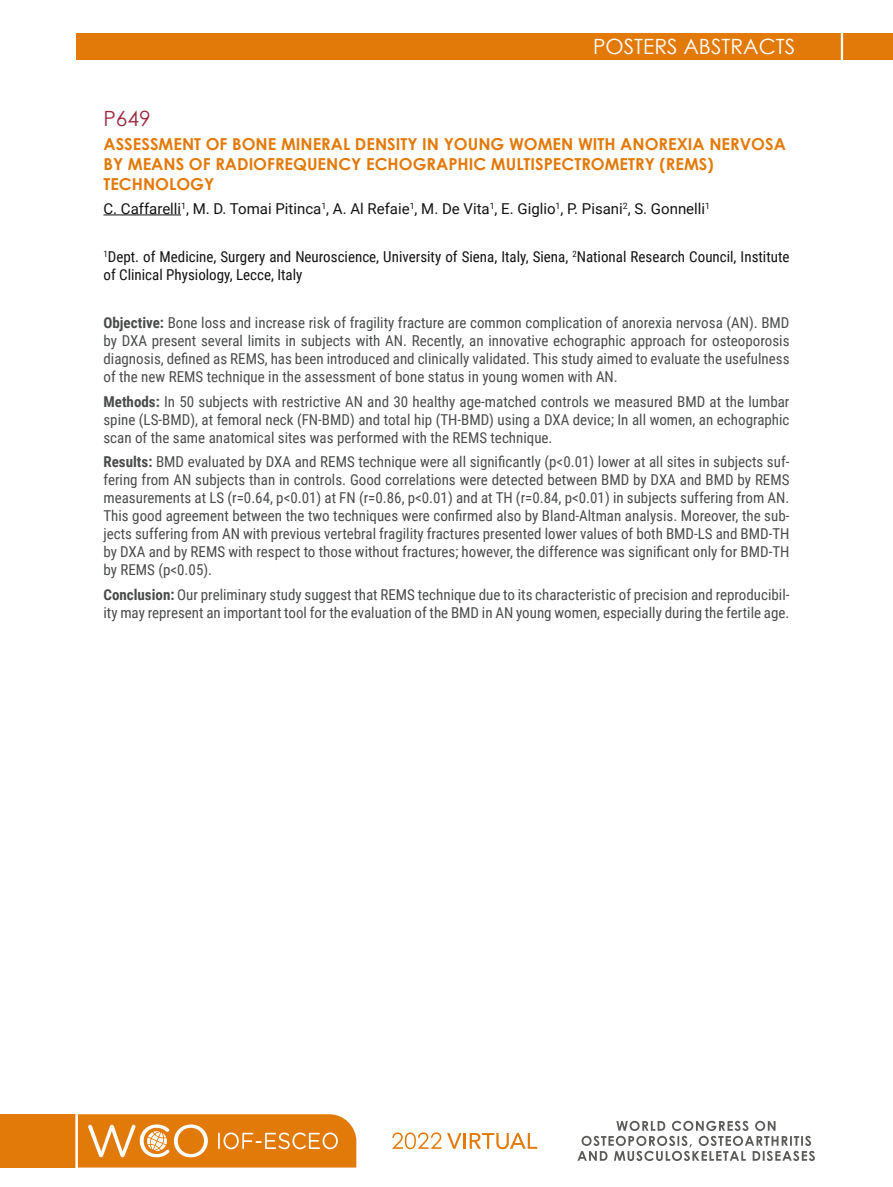
<style>
.page{position:relative;width:893px;height:1187px;background:#fff}
.page>*{position:absolute;margin:0;border:0;box-sizing:border-box;transform-origin:0 0}
.t1{font:21px "Century Gothic";color:#fff}
.t2{font:21px "Century Gothic";color:#9d2b42}
.t3{font:700 16.5px/19.8px "Century Gothic";color:#e27a09}
.t4{font:15px/18px "Roboto Condensed";color:#4a4c4b;text-align:justify}
.t5{font:15px/18px "Roboto Condensed";color:#121212}
.t6{font:15px "Roboto";color:#121212}
.s1{font-weight:700}
</style>
<div class="page">
<div style="left:77px;top:33px;width:816px;height:26px;background:#e27a09"></div>
<hr style="left:841px;top:11px;width:2px;height:70px;background:#fff">
<div style="left:0;top:1114px;width:75px;height:53px;background:#e27a09"></div>
<svg style="left:577px;top:1120px;width:238px;height:40px"></svg>
<svg style="left:78px;top:1114px;width:278px;height:53px;background:#e58b2a"></svg>
<svg style="left:392px;top:1132px;width:145px;height:17px"></svg>
<hr style="left:103px;top:214px;width:78px;height:1px;background:#121212">
<h1 class="t1" style="left:593px;top:32px;width:204px">POSTERS ABSTRACTS</h1>
<h1 class="t2" style="left:103px;top:104px;width:49px">P649</h1>
<p class="t3" style="left:103px;top:134px;width:684px">ASSESSMENT OF BONE MINERAL DENSITY IN YOUNG WOMEN WITH ANOREXIA NERVOSA<br>BY MEANS OF RADIOFREQUENCY ECHOGRAPHIC MULTISPECTROMETRY (REMS)<br>TECHNOLOGY</p>
<p class="t6" style="left:103px;top:198px;width:608px">C. Caffarelli<sup>1</sup>, M. D. Tomai Pitinca<sup>1</sup>, A. Al Refaie<sup>1</sup>, M. De Vita<sup>1</sup>, E. Giglio<sup>1</sup>, P. Pisani<sup>2</sup>, S. Gonnelli<sup>1</sup></p>
<p class="t5" style="left:103px;top:247px;width:687px"><sup>1</sup>Dept. of Medicine, Surgery and Neuroscience, University of Siena, Italy, Siena, <sup>2</sup>National Research Council, Institute of Clinical Physiology, Lecce, Italy</p>
<p class="t4" style="left:103px;top:313px;width:687px"><span class="s1">Objective:</span> Bone loss and increase risk of fragility fracture are common complication of anorexia nervosa (AN). BMD by DXA present several limits in subjects with AN. Recently, an innovative echographic approach for osteoporosis diagnosis, defined as REMS, has been introduced and clinically validated. This study aimed to evaluate the usefulness of the new REMS technique in the assessment of bone status in young women with AN.</p>
<p class="t4" style="left:103px;top:392px;width:687px"><span class="s1">Methods:</span> In 50 subjects with restrictive AN and 30 healthy age-matched controls we measured BMD at the lumbar spine (LS-BMD), at femoral neck (FN-BMD) and total hip (TH-BMD) using a DXA device; In all women, an echographic scan of the same anatomical sites was performed with the REMS technique.</p>
<p class="t4" style="left:103px;top:452px;width:687px"><span class="s1">Results:</span> BMD evaluated by DXA and REMS technique were all significantly (p&lt;0.01) lower at all sites in subjects suf&shy;fering from AN subjects than in controls. Good correlations were detected between BMD by DXA and BMD by REMS measurements at LS (r=0.64, p&lt;0.01) at FN (r=0.86, p&lt;0.01) and at TH (r=0.84, p&lt;0.01) in subjects suffering from AN.<br>This good agreement between the two techniques were confirmed also by Bland-Altman analysis. Moreover, the sub&shy;jects suffering from AN with previous vertebral fragility fractures presented lower values of both BMD-LS and BMD-TH by DXA and by REMS with respect to those without fractures; however, the difference was significant only for BMD-TH by REMS (p&lt;0.05).</p>
<p class="t4" style="left:103px;top:584px;width:687px"><span class="s1">Conclusion:</span> Our preliminary study suggest that REMS technique due to its characteristic of precision and reproducibil&shy;ity may represent an important tool for the evaluation of the BMD in AN young women, especially during the fertile age.</p>
</div>
